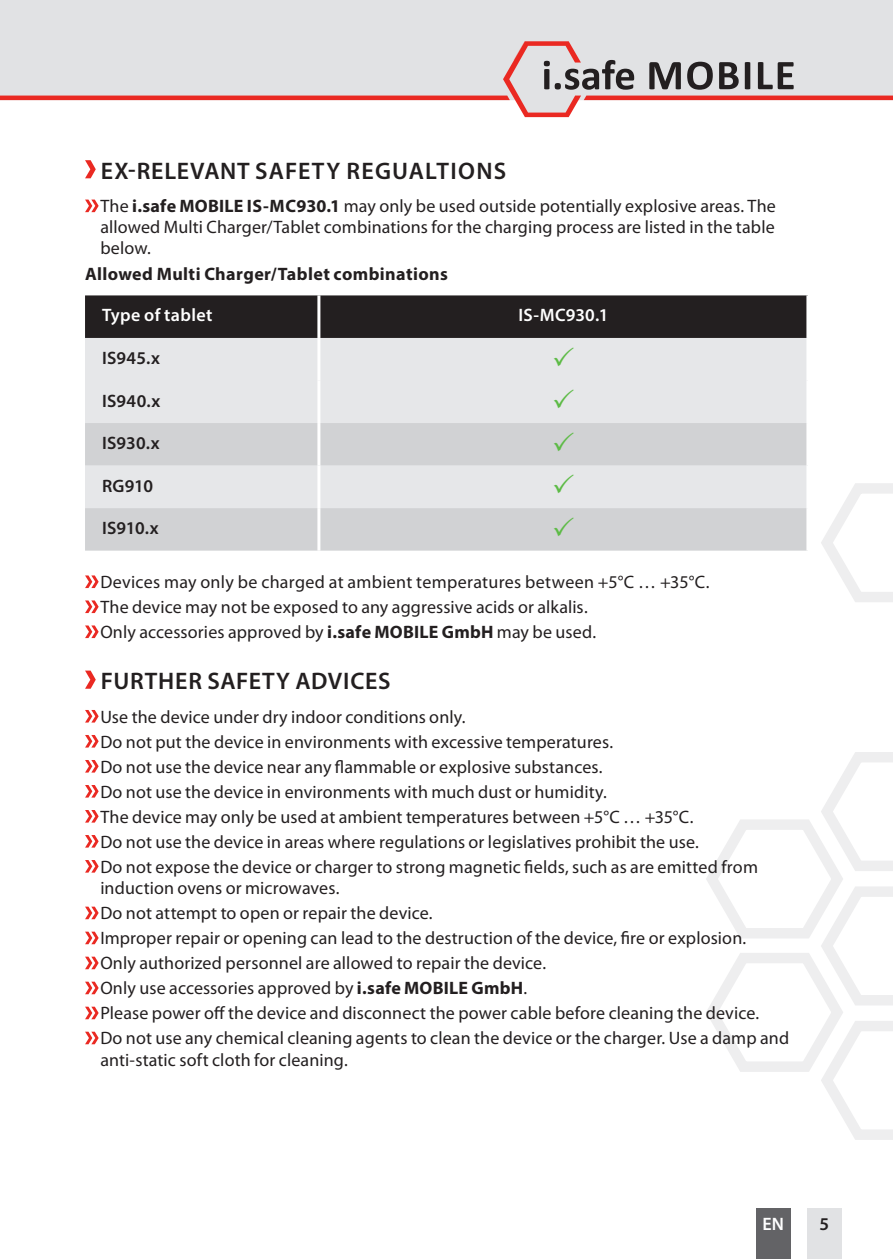
<style>
.page{position:relative;width:893px;height:1259px;background:#fff}
.page>*{position:absolute;margin:0;border:0;box-sizing:border-box;transform-origin:0 0}
.t1{font:600 24px "Myriad Pro";letter-spacing:.035em;color:#231f20}
.t2{font:18px/24.9px "Myriad Pro";letter-spacing:.005em;color:#231f20}
.t3{font:700 18px "Myriad Pro";letter-spacing:.02em;color:#231f20}
.t4{font:600 18px "Myriad Pro";letter-spacing:.01em;color:#231f20}
.t5{font:600 18px "Myriad Pro";letter-spacing:.02em;color:#fff}
.s1{font-weight:700}
</style>
<div class="page">
<div style="left:756px;top:1208px;width:34px;height:51px;background:#636366"></div>
<div style="left:807px;top:1208px;width:34px;height:51px;background:#e1e2e4"></div>
<svg style="left:821px;top:483px;width:72px;height:119px"></svg>
<svg style="left:706px;top:752px;width:187px;height:388px"></svg>
<div style="left:0;top:0;width:893px;height:41px;background:#e1e2e4"></div>
<svg style="left:0;top:41px;width:893px;height:76px"></svg>
<svg style="left:85px;top:160px;width:11px;height:18px"></svg>
<svg style="left:85px;top:200px;width:14px;height:12px"></svg>
<div style="left:85px;top:295px;width:721px;height:43px;background:#231f20"></div>
<div style="left:85px;top:338px;width:721px;height:85px;background:#e6e7e9"></div>
<svg style="left:85px;top:423px;width:721px;height:127px;background:#d8d9db"></svg>
<hr style="left:317px;top:295px;width:3px;height:43px;background:#fff">
<hr style="left:317px;top:338px;width:3px;height:42px;background:#fff">
<hr style="left:317px;top:380px;width:3px;height:43px;background:#fff">
<hr style="left:317px;top:423px;width:3px;height:42px;background:#fff">
<hr style="left:317px;top:465px;width:3px;height:43px;background:#fff">
<hr style="left:317px;top:508px;width:3px;height:42px;background:#fff">
<svg style="left:85px;top:575px;width:14px;height:13px"></svg>
<svg style="left:85px;top:600px;width:14px;height:13px"></svg>
<svg style="left:85px;top:625px;width:14px;height:13px"></svg>
<svg style="left:85px;top:670px;width:11px;height:19px"></svg>
<svg style="left:85px;top:710px;width:14px;height:12px"></svg>
<svg style="left:85px;top:735px;width:14px;height:12px"></svg>
<svg style="left:85px;top:760px;width:14px;height:12px"></svg>
<svg style="left:85px;top:785px;width:14px;height:12px"></svg>
<svg style="left:85px;top:810px;width:14px;height:12px"></svg>
<svg style="left:85px;top:835px;width:14px;height:12px"></svg>
<svg style="left:85px;top:860px;width:14px;height:12px"></svg>
<svg style="left:85px;top:906px;width:14px;height:13px"></svg>
<svg style="left:85px;top:931px;width:14px;height:13px"></svg>
<svg style="left:85px;top:956px;width:14px;height:13px"></svg>
<svg style="left:85px;top:981px;width:14px;height:13px"></svg>
<svg style="left:85px;top:1006px;width:14px;height:13px"></svg>
<svg style="left:85px;top:1031px;width:14px;height:13px"></svg>
<svg style="left:554px;top:346px;width:20px;height:20px"></svg>
<svg style="left:554px;top:389px;width:20px;height:19px"></svg>
<svg style="left:554px;top:431px;width:20px;height:20px"></svg>
<svg style="left:554px;top:474px;width:20px;height:19px"></svg>
<svg style="left:554px;top:516px;width:20px;height:20px"></svg>
<h1 class="t1" style="left:101px;top:155px;width:407px">EX-RELEVANT SAFETY REGUALTIONS</h1>
<p class="t2" style="left:100px;top:195px;width:677px;line-height:21px;text-align:justify">The <span class="s1">i.safe MOBILE IS-MC930.1</span> may only be used outside potentially explosive areas. The allowed Multi Charger/Tablet combinations for the charging process are listed in the table below.</p>
<p class="t3" style="left:85px;top:262px;width:364px">Allowed Multi Charger/Tablet combinations</p>
<p class="t5" style="left:102px;top:303px;width:112px">Type of tablet</p>
<p class="t5" style="left:519px;top:303px;width:91px">IS-MC930.1</p>
<p class="t4" style="left:102px;top:347px;width:59px">IS945.x</p>
<p class="t4" style="left:102px;top:389px;width:60px">IS940.x</p>
<p class="t4" style="left:102px;top:432px;width:59px">IS930.x</p>
<p class="t4" style="left:102px;top:474px;width:53px">RG910</p>
<p class="t4" style="left:102px;top:517px;width:58px">IS910.x</p>
<p class="t2" style="left:100px;top:569px;width:611px">Devices may only be charged at ambient temperatures between +5°C … +35°C.<br>The device may not be exposed to any aggressive acids or alkalis.<br>Only accessories approved by <span class="s1">i.safe MOBILE GmbH</span> may be used.</p>
<h1 class="t1" style="left:101px;top:665px;width:291px">FURTHER SAFETY ADVICES</h1>
<p class="t2" style="left:100px;top:704px;width:659px">Use the device under dry indoor conditions only.<br>Do not put the device in environments with excessive temperatures.<br>Do not use the device near any flammable or explosive substances.<br>Do not use the device in environments with much dust or humidity.<br>The device may only be used at ambient temperatures between +5°C … +35°C.<br>Do not use the device in areas where regulations or legislatives prohibit the use.<br>Do not expose the device or charger to strong magnetic fields, such as are emitted from</p>
<p class="t2" style="left:100px;top:875px;width:690px">induction ovens or microwaves.<br>Do not attempt to open or repair the device.<br>Improper repair or opening can lead to the destruction of the device, fire or explosion.<br>Only authorized personnel are allowed to repair the device.<br>Only use accessories approved by <span class="s1">i.safe MOBILE GmbH</span>.<br>Please power off the device and disconnect the power cable before cleaning the device.<br>Do not use any chemical cleaning agents to clean the device or the charger. Use a damp and</p>
<p class="t2" style="left:100px;top:1047px;width:249px">anti-static soft cloth for cleaning.</p>
<p class="t5" style="left:762px;top:1212px;width:23px">EN</p>
<p class="t4" style="left:819px;top:1212px;width:11px">5</p>
</div>
